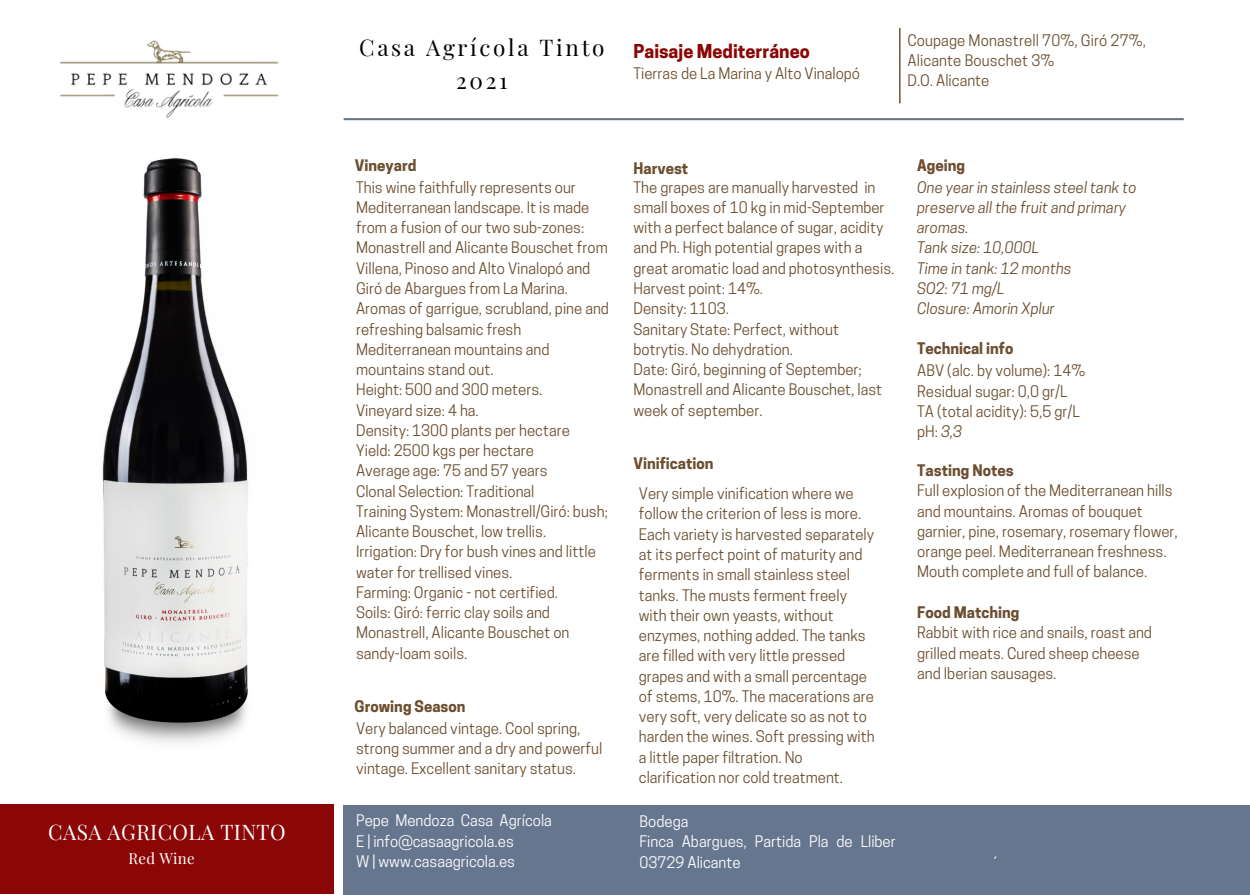
<style>
.page{position:relative;width:1250px;height:895px;background:#fff}
.page>*{position:absolute;margin:0;border:0;box-sizing:border-box;transform-origin:0 0}
.t1{font:22.5px/32.7px "Playfair Display";letter-spacing:.12em;color:#000;text-align:center}
.t2{font:21px "Playfair Display";letter-spacing:.02em;color:#fff}
.t3{font:700 18px "Cooper Hewitt";color:#8b0606}
.t4{font:15px/20.2px "Cooper Hewitt";color:#6c4e30}
.t5{font:italic 15px/20.2px "Cooper Hewitt";color:#6c4e30}
.t6{font:15px/20.2px "Cooper Hewitt";color:#fff}
.t7{font:700 15px "Cooper Hewitt";color:#6c4e30}
.t8{font:15px "Playfair Display";letter-spacing:.02em;color:#fff}
.t9{font:15px "Arimo";color:#fff}
.s1{font-style:italic}
</style>
<div class="page">
<img style="left:60px;top:40px;width:219px;height:78px">
<div style="left:0;top:804px;width:334px;height:89px;background:#8b0606"></div>
<svg style="left:899px;top:28px;width:1px;height:75px"></svg>
<svg style="left:344px;top:118px;width:840px;height:2px;background:#6c7b93"></svg>
<div style="left:344px;top:805px;width:906px;height:89px;background:#67768f"></div>
<img style="left:102px;top:158px;width:146px;height:585px">
<h2 class="t2" style="left:48px;top:816px;width:239px">CASA AGRICOLA TINTO</h2>
<p class="t8" style="left:129px;top:847px;width:68px">Red Wine</p>
<h1 class="t1" style="left:359px;top:30px;width:247px">Casa Agrícola Tinto<br>2021</h1>
<p class="t3" style="left:633px;top:44px;width:178px">Paisaje Mediterráneo</p>
<p class="t4" style="left:633px;top:65px;width:228px">Tierras de La Marina y Alto Vinalopó</p>
<p class="t4" style="left:907px;top:32px;width:240px">Coupage Monastrell 70%, Giró 27%,<br>Alicante Bouschet 3%<br>D.O. Alicante</p>
<p class="t7" style="left:355px;top:160px;width:63px">Vineyard</p>
<p class="t4" style="left:356px;top:179px;width:254px">This wine faithfully represents our<br>Mediterranean landscape. It is made from a fusion of our two sub-zones:<br>Monastrell and Alicante Bouschet from<br>Villena, Pinoso and Alto Vinalopó and<br>Giró de Abargues from La Marina.<br>Aromas of garrigue, scrubland, pine and refreshing balsamic fresh<br>Mediterranean mountains and mountains stand out.<br>Height: 500 and 300 meters.<br>Vineyard size: 4 ha.<br>Density: 1300 plants per hectare<br>Yield: 2500 kgs per hectare<br>Average age: 75 and 57 years<br>Clonal Selection: Traditional<br>Training System: Monastrell/Giró: bush;<br>Alicante Bouschet, low trellis.<br>Irrigation: Dry for bush vines and little water for trellised vines.<br>Farming: Organic - not certified.<br>Soils: Giró: ferric clay soils and<br>Monastrell, Alicante Bouschet on sandy-loam soils.</p>
<p class="t7" style="left:355px;top:701px;width:112px">Growing Season</p>
<p class="t4" style="left:356px;top:719px;width:248px">Very balanced vintage. Cool spring, strong summer and a dry and powerful vintage. Excellent sanitary status.</p>
<p class="t7" style="left:633px;top:163px;width:56px">Harvest</p>
<p class="t7" style="left:917px;top:160px;width:49px">Ageing</p>
<p class="t4" style="left:633px;top:179px;width:262px">The grapes are manually harvested in small boxes of 10 kg in mid-September with a perfect balance of sugar, acidity and Ph. High potential grapes with a great aromatic load and photosynthesis.<br>Harvest point: 14%.<br>Density: 1103.<br>Sanitary State: Perfect, without botrytis. No dehydration.<br>Date: Giró, beginning of September;<br>Monastrell and Alicante Bouschet, last week of september.</p>
<p class="t5" style="left:917px;top:179px;width:221px">One year in stainless steel tank to preserve all the fruit and primary aromas.<br>Tank size: 10,000L<br>Time in tank: 12 months<br>SO2: 71 mg/L<br>Closure: Amorin Xplur</p>
<p class="t7" style="left:917px;top:343px;width:98px">Technical info</p>
<p class="t4" style="left:917px;top:362px;width:170px">ABV (alc. by volume): 14%<br>Residual sugar: 0,0 gr/L<br>TA (total acidity): 5,5 gr/L pH: <span class="s1">3,3</span></p>
<p class="t7" style="left:633px;top:458px;width:82px">Vinification</p>
<p class="t4" style="left:639px;top:485px;width:237px">Very simple vinification where we follow the criterion of less is more.<br>Each variety is harvested separately at its perfect point of maturity and ferments in small stainless steel tanks. The musts ferment freely with their own yeasts, without enzymes, nothing added. The tanks are filled with very little pressed grapes and with a small percentage of stems, 10%. The macerations are very soft, very delicate so as not to harden the wines. Soft pressing with a little paper filtration. No clarification nor cold treatment.</p>
<p class="t7" style="left:917px;top:464px;width:98px">Tasting Notes</p>
<p class="t4" style="left:917px;top:482px;width:262px">Full explosion of the Mediterranean hills and mountains. Aromas of bouquet garnier, pine, rosemary, rosemary flower, orange peel. Mediterranean freshness.<br>Mouth complete and full of balance.</p>
<p class="t7" style="left:917px;top:606px;width:104px">Food Matching</p>
<p class="t4" style="left:917px;top:624px;width:236px">Rabbit with rice and snails, roast and grilled meats. Cured sheep cheese and Iberian sausages.</p>
<p class="t6" style="left:356px;top:812px;width:197px">Pepe Mendoza Casa Agrícola<br>E | info@casaagricola.es<br>W | www.casaagricola.es</p>
<p class="t6" style="left:639px;top:813px;width:258px">Bodega<br>Finca Abargues, Partida Pla de Lliber<br>03729 Alicante</p>
<p class="t9" style="left:997px;top:856px;width:4px">́</p>
</div>
